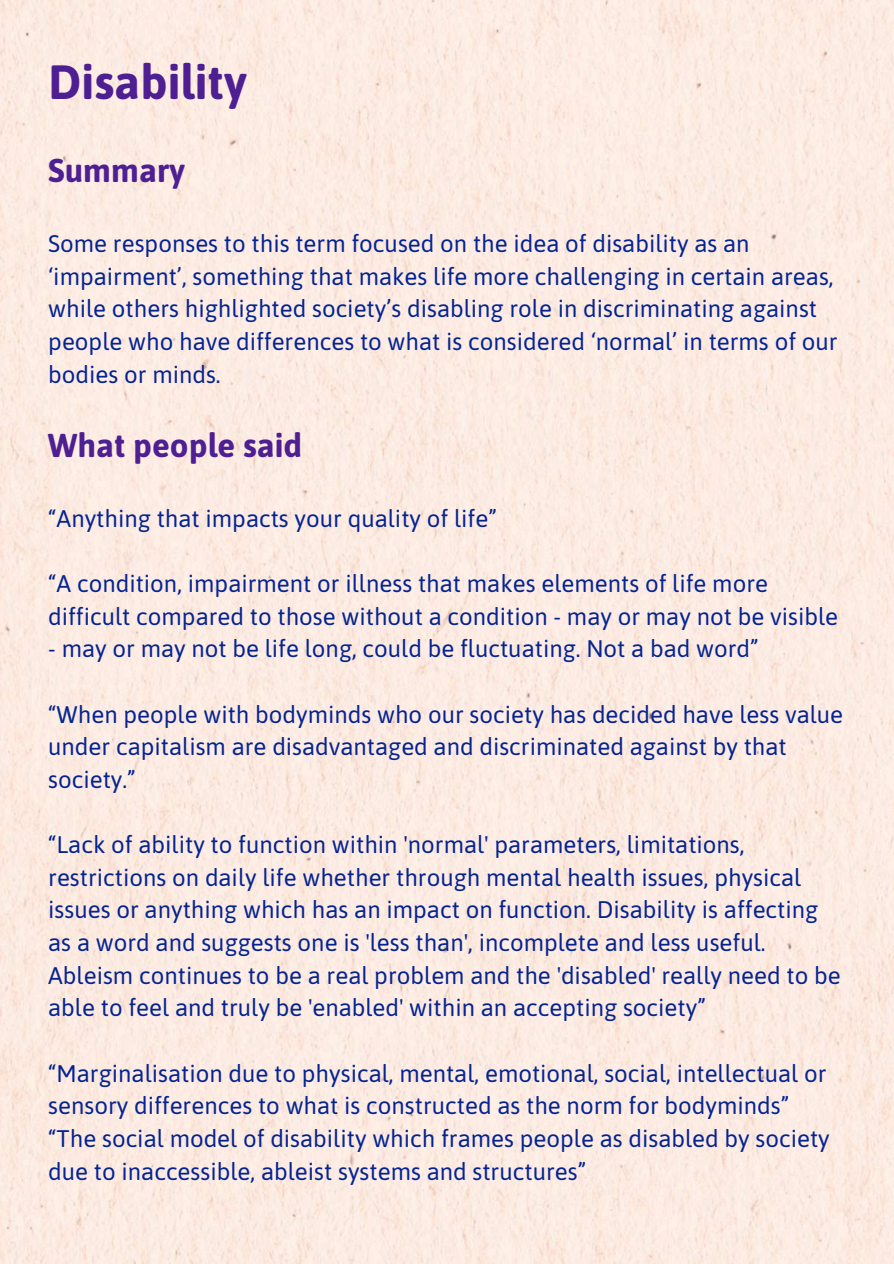
<style>
.page{position:relative;width:894px;height:1264px;background:#fff}
.page>*{position:absolute;margin:0;border:0;box-sizing:border-box;transform-origin:0 0}
.t1{font:700 48px "Asap";color:#4e1f92}
.t2{font:700 33px "Asap";color:#4e1f92}
.t3{font:24px/32.7px "Asap";color:#052491}
</style>
<div class="page">
<div style="left:0;top:0;width:893px;height:1263px;background:#fcebe2"></div>
<h1 class="t1" style="left:48px;top:54px;width:200px">Disability</h1>
<h2 class="t2" style="left:48px;top:151px;width:138px">Summary</h2>
<p class="t3" style="left:48px;top:227px;width:790px">Some responses to this term focused on the idea of disability as an ‘impairment’, something that makes life more challenging in certain areas, while others highlighted society’s disabling role in discriminating against people who have differences to what is considered ‘normal’ in terms of our bodies or minds.</p>
<h2 class="t2" style="left:48px;top:426px;width:255px">What people said</h2>
<p class="t3" style="left:48px;top:502px;width:450px">“Anything that impacts your quality of life”</p>
<p class="t3" style="left:48px;top:567px;width:791px">“A condition, impairment or illness that makes elements of life more difficult compared to those without a condition - may or may not be visible</p>
<p class="t3" style="left:48px;top:632px;width:711px">- may or may not be life long, could be fluctuating. Not a bad word”</p>
<p class="t3" style="left:48px;top:697px;width:796px">“When people with bodyminds who our society has decided have less value under capitalism are disadvantaged and discriminated against by that society.”</p>
<p class="t3" style="left:48px;top:828px;width:793px">“Lack of ability to function within 'normal' parameters, limitations, restrictions on daily life whether through mental health issues, physical issues or anything which has an impact on function. Disability is affecting as a word and suggests one is 'less than', incomplete and less useful.<br>Ableism continues to be a real problem and the 'disabled' really need to be able to feel and truly be 'enabled' within an accepting society”</p>
<p class="t3" style="left:48px;top:1056px;width:782px">“Marginalisation due to physical, mental, emotional, social, intellectual or sensory differences to what is constructed as the norm for bodyminds” “The social model of disability which frames people as disabled by society due to inaccessible, ableist systems and structures”</p>
</div>
